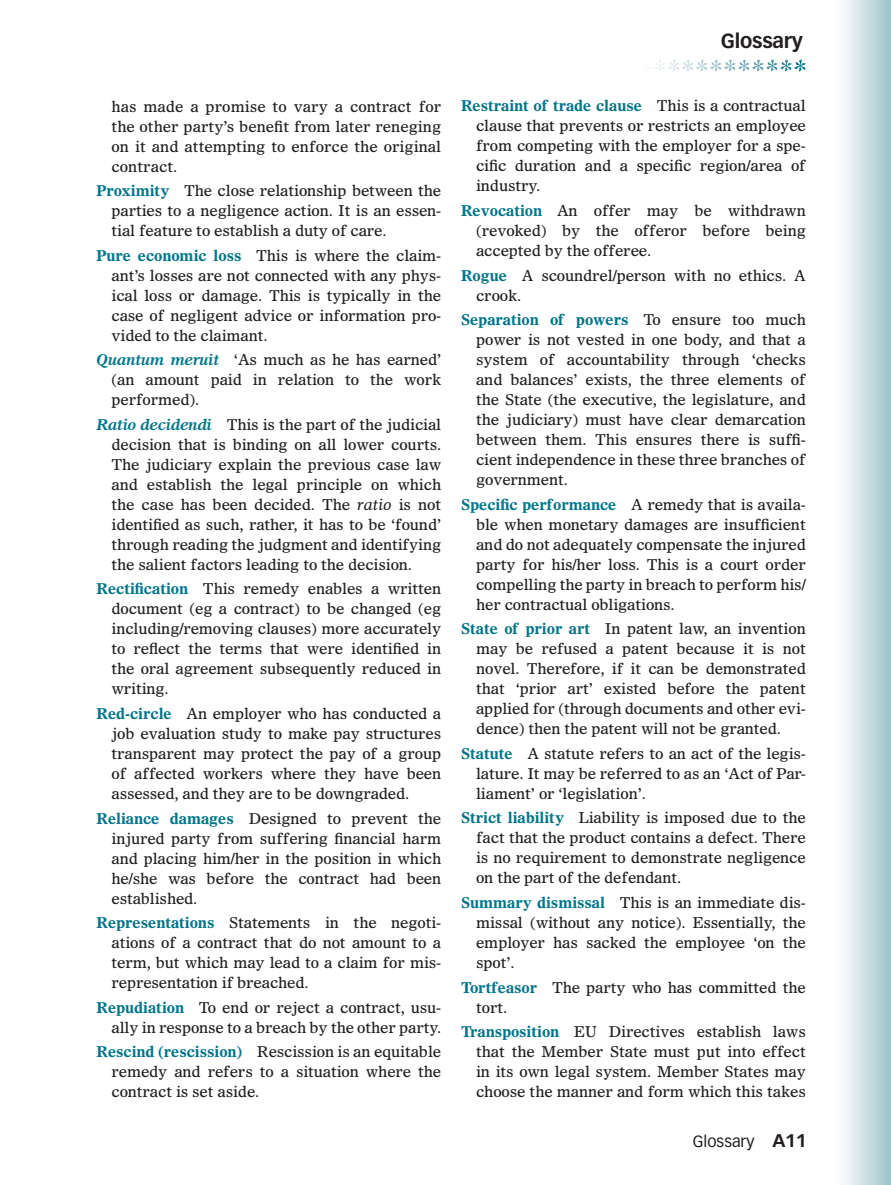
<style>
.page{position:relative;width:891px;height:1185px;background:#fff}
.page>*{position:absolute;margin:0;border:0;box-sizing:border-box;transform-origin:0 0}
.t1{font:700 20px "Vectora LT Std";letter-spacing:-.01em;color:#231f20}
.t2{font:16px "Vectora LT Std";color:#231f20}
.t3{font:15px/20px "Olympian LT Std";letter-spacing:-.01em;color:#231f20;text-align:justify}
.s1{font-weight:700;color:#007589}
.s2{font-weight:700;font-style:italic;color:#007589}
.s3{font-style:italic}
.s4{font-weight:700;font-size:18px}
</style>
<div class="page">
<svg style="left:753px;top:60px;width:52px;height:11px"></svg>
<div style="left:833px;top:0;width:57px;height:1185px;background:linear-gradient(to right,#fff,#a2c6ce)"></div>
<p class="t3" style="left:111px;top:96px;width:331px">has made a promise to vary a contract for the other party’s benefit from later reneging on it and attempting to enforce the original contract.</p>
<p class="t3" style="left:111px;top:180px;width:331px;text-indent:-15px"><span class="s1">Proximity</span> The close relationship between the parties to a negligence action. It is an essen&shy;tial feature to establish a duty of care.</p>
<p class="t3" style="left:111px;top:245px;width:331px;text-indent:-15px"><span class="s1">Pure economic loss</span> This is where the claim&shy;ant’s losses are not connected with any phys&shy;ical loss or damage. This is typically in the case of negligent advice or information pro&shy;vided to the claimant.</p>
<p class="t3" style="left:111px;top:350px;width:331px;text-indent:-15px"><span class="s2">Quantum meruit</span> ‘As much as he has earned’ (an amount paid in relation to the work performed).</p>
<p class="t3" style="left:111px;top:414px;width:331px;text-indent:-15px"><span class="s2">Ratio decidendi</span> This is the part of the judicial decision that is binding on all lower courts.<br>The judiciary explain the previous case law and establish the legal principle on which the case has been decided. The <span class="s3">ratio</span> is not identified as such, rather, it has to be ‘found’ through reading the judgment and identifying the salient factors leading to the decision.</p>
<p class="t3" style="left:111px;top:579px;width:331px;text-indent:-15px"><span class="s1">Rectification</span> This remedy enables a written document (eg a contract) to be changed (eg including/removing clauses) more accurately to reflect the terms that were identified in the oral agreement subsequently reduced in writing.</p>
<p class="t3" style="left:111px;top:703px;width:331px;text-indent:-15px"><span class="s1">Red-circle</span> An employer who has conducted a job evaluation study to make pay structures transparent may protect the pay of a group of affected workers where they have been assessed, and they are to be downgraded.</p>
<p class="t3" style="left:111px;top:808px;width:331px;text-indent:-15px"><span class="s1">Reliance damages</span> Designed to prevent the injured party from suffering financial harm and placing him/her in the position in which he/she was before the contract had been established.</p>
<p class="t3" style="left:111px;top:912px;width:331px;text-indent:-15px"><span class="s1">Representations</span> Statements in the negoti&shy;ations of a contract that do not amount to a term, but which may lead to a claim for mis&shy;representation if breached.</p>
<p class="t3" style="left:96px;top:997px;width:346px;text-align:right"><span class="s1">Repudiation</span> To end or reject a contract, usu&shy;ally in response to a breach by the other party.</p>
<p class="t3" style="left:111px;top:1042px;width:331px;text-indent:-15px"><span class="s1">Rescind (rescission)</span> Rescission is an equitable remedy and refers to a situation where the contract is set aside.</p>
<h1 class="t1" style="left:720px;top:29px;width:83px">Glossary</h1>
<p class="t3" style="left:476px;top:96px;width:331px;text-indent:-15px"><span class="s1">Restraint of trade clause</span> This is a contractual clause that prevents or restricts an employee from competing with the employer for a spe&shy;cific duration and a specific region/area of industry.</p>
<p class="t3" style="left:476px;top:200px;width:331px;text-indent:-15px"><span class="s1">Revocation</span> An offer may be withdrawn (revoked) by the offeror before being accepted by the offeree.</p>
<p class="t3" style="left:476px;top:265px;width:331px;text-indent:-15px"><span class="s1">Rogue</span> A scoundrel/person with no ethics. A crook.</p>
<p class="t3" style="left:476px;top:309px;width:331px;text-indent:-15px"><span class="s1">Separation of powers</span> To ensure too much power is not vested in one body, and that a system of accountability through ‘checks and balances’ exists, the three elements of the State (the executive, the legislature, and the judiciary) must have clear demarcation between them. This ensures there is suffi&shy;cient independence in these three branches of government.</p>
<p class="t3" style="left:476px;top:494px;width:331px;text-indent:-15px"><span class="s1">Specific performance</span> A remedy that is availa&shy;ble when monetary damages are insufficient and do not adequately compensate the injured party for his/her loss. This is a court order compelling the party in breach to perform his/ her contractual obligations.</p>
<p class="t3" style="left:476px;top:619px;width:331px;text-indent:-15px"><span class="s1">State of prior art</span> In patent law, an invention may be refused a patent because it is not novel. Therefore, if it can be demonstrated that ‘prior art’ existed before the patent applied for (through documents and other evi&shy;dence) then the patent will not be granted.</p>
<p class="t3" style="left:476px;top:743px;width:331px;text-indent:-15px"><span class="s1">Statute</span> A statute refers to an act of the legis&shy;lature. It may be referred to as an ‘Act of Par&shy;liament’ or ‘legislation’.</p>
<p class="t3" style="left:476px;top:808px;width:331px;text-indent:-15px"><span class="s1">Strict liability</span> Liability is imposed due to the fact that the product contains a defect. There is no requirement to demonstrate negligence on the part of the defendant.</p>
<p class="t3" style="left:476px;top:892px;width:331px;text-indent:-15px"><span class="s1">Summary dismissal</span> This is an immediate dis&shy;missal (without any notice). Essentially, the employer has sacked the employee ‘on the spot’.</p>
<p class="t3" style="left:476px;top:977px;width:331px;text-indent:-15px"><span class="s1">Tortfeasor</span> The party who has committed the tort.</p>
<p class="t3" style="left:476px;top:1021px;width:331px;text-indent:-15px"><span class="s1">Transposition</span> EU Directives establish laws that the Member State must put into effect in its own legal system. Member States may choose the manner and form which this takes</p>
<p class="t2" style="left:692px;top:1132px;width:115px">Glossary <span class="s4">A11</span></p>
</div>
